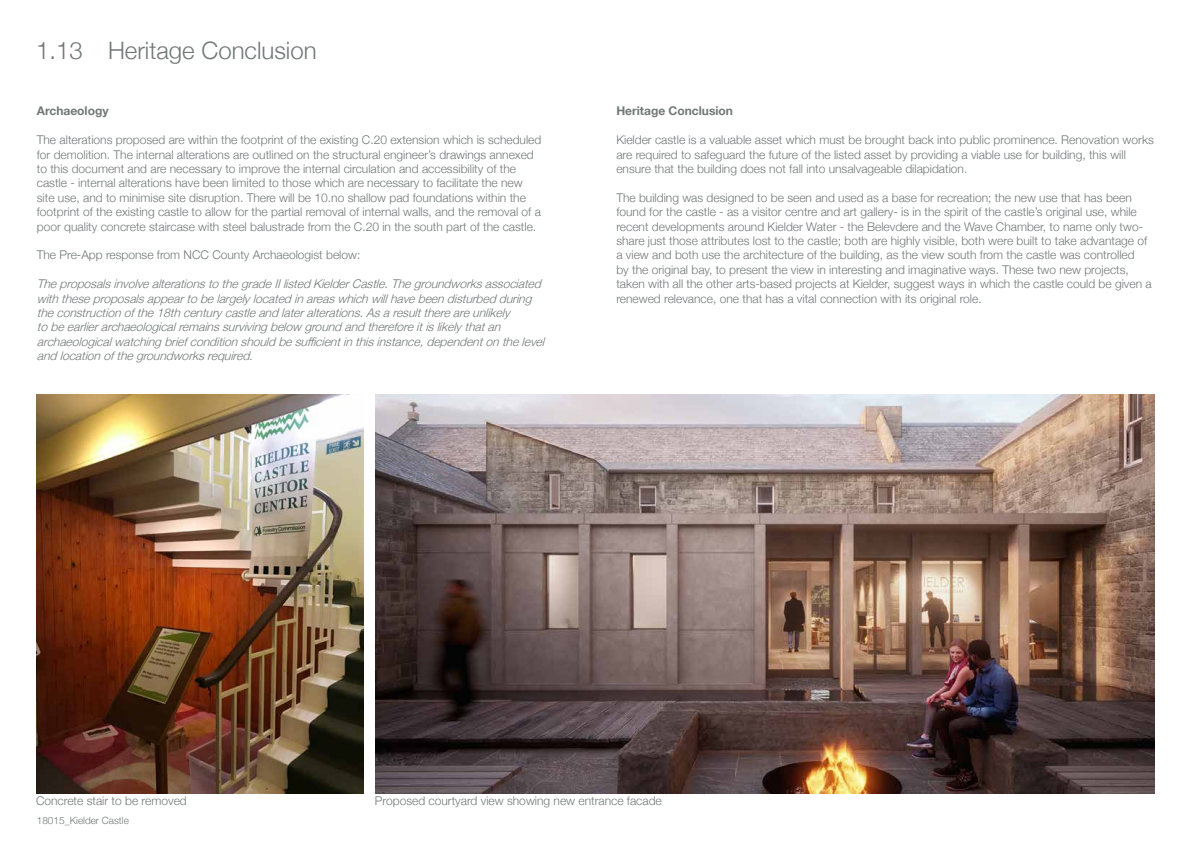
<style>
.page{position:relative;width:1191px;height:842px;background:#fff}
.page>*{position:absolute;margin:0;border:0;box-sizing:border-box;transform-origin:0 0}
.t1{font:300 24px "Helvetica Neue";color:#727777}
.t2{font:300 12px/14.4px "Helvetica Neue";color:#727777}
.t3{font:italic 300 12px/14.4px "Helvetica Neue";color:#727777}
.t4{font:700 12px "Helvetica Neue";color:#727777}
.t5{font:300 10px "Helvetica Neue";color:#727777}
</style>
<div class="page">
<img style="left:36px;top:395px;width:328px;height:398px">
<img style="left:375px;top:395px;width:780px;height:398px">
<h1 class="t1" style="left:36px;top:31px;width:282px">1.13 Heritage Conclusion</h1>
<p class="t4" style="left:37px;top:102px;width:73px">Archaeology</p>
<p class="t2" style="left:37px;top:132px;width:506px">The alterations proposed are within the footprint of the existing C.20 extension which is scheduled for demolition. The internal alterations are outlined on the structural engineer’s drawings annexed to this document and are necessary to improve the internal circulation and accessibility of the castle - internal alterations have been limited to those which are necessary to facilitate the new site use, and to minimise site disruption. There will be 10.no shallow pad foundations within the footprint of the existing castle to allow for the partial removal of internal walls, and the removal of a poor quality concrete staircase with steel balustrade from the C.20 in the south part of the castle.</p>
<p class="t2" style="left:37px;top:247px;width:325px">The Pre-App response from NCC County Archaeologist below:</p>
<p class="t3" style="left:37px;top:276px;width:513px">TheproposalsinvolvealterationstothegradeIIlistedKielderCastle.Thegroundworksassociated withtheseproposalsappeartobelargelylocatedinareaswhichwillhavebeendisturbedduring theconstructionofthe18thcenturycastleandlateralterations.Asaresultthereareunlikely tobeearlierarchaeologicalremainssurvivingbelow groundandthereforeitislikelythatan archaeologicalwatchingbriefconditionshouldbesufficientinthisinstance,dependentonthelevel andlocationofthegroundworksrequired.</p>
<p class="t4" style="left:616px;top:102px;width:118px">Heritage Conclusion</p>
<p class="t2" style="left:616px;top:132px;width:539px">Kielder castle is a valuable asset which must be brought back into public prominence. Renovation works are required to safeguard the future of the listed asset by providing a viable use for building, this will ensure that the building does not fall into unsalvageable dilapidation.</p>
<p class="t2" style="left:616px;top:189px;width:537px">The building was designed to be seen and used as a base for recreation; the new use that has been found for the castle - as a visitor centre and art gallery- is in the spirit of the castle’s original use, while recent developments around Kielder Water - the Belevdere and the Wave Chamber, to name only two&shy;share just those attributes lost to the castle; both are highly visible, both were built to take advantage of a view and both use the architecture of the building, as the view south from the castle was controlled<br>by the original bay, to present the view in interesting and imaginative ways. These two new projects, taken with all the other arts-based projects at Kielder, suggest ways in which the castle could be given a renewed relevance, one that has a vital connection with its original role.</p>
<p class="t2" style="left:36px;top:792px;width:152px">Concrete stair to be removed</p>
<p class="t2" style="left:375px;top:792px;width:288px">Proposed courtyard view showing new entrance facade</p>
<p class="t5" style="left:37px;top:813px;width:94px">18015_Kielder Castle</p>
</div>
